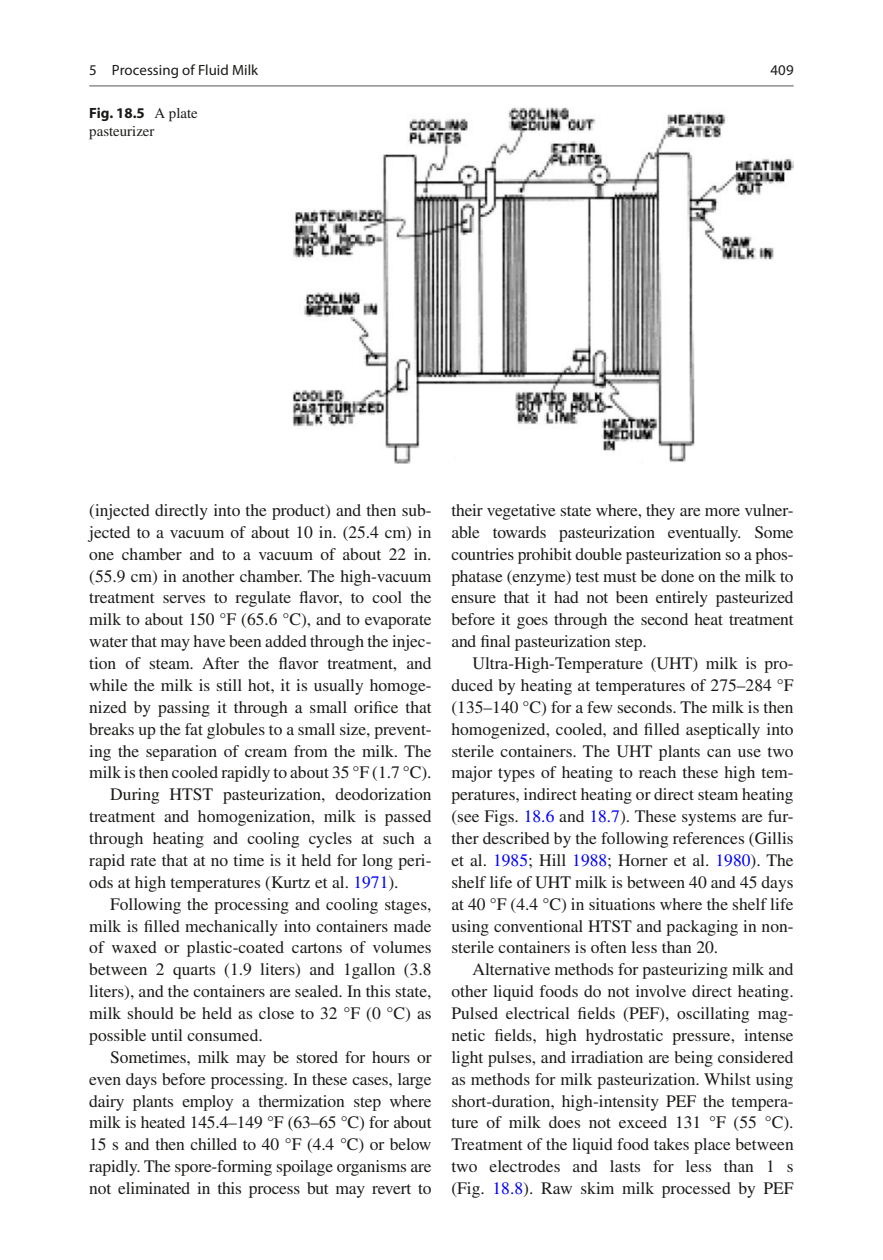
<style>
.page{position:relative;width:883px;height:1260px;background:#fff}
.page>*{position:absolute;margin:0;border:0;box-sizing:border-box;transform-origin:0 0}
.t1{font:17.5px/21.9px "Times LT Std";letter-spacing:-.005em;color:#1a1a18;text-align:justify}
.t2{font:14.88px "Myriad Pro";letter-spacing:.005em;color:#1a1a18}
.t3{font:700 14.88px "Myriad Pro";color:#1a1a18}
.t4{font:14.88px "Times LT Std";color:#1a1a18}
.s1{font-family:"Times LT Std";font-weight:400}
.s2{color:#0000fa}
</style>
<div class="page">
<img style="left:292px;top:107px;width:502px;height:356px">
<hr style="left:89px;top:85px;width:705px;height:2px;background:#9c9d9d">
<p class="t2" style="left:89px;top:61px;width:170px">5 Processing of Fluid Milk</p>
<p class="t3" style="left:89px;top:104px;width:110px">Fig. 18.5 <span class="s1">A plate</span></p>
<p class="t4" style="left:89px;top:122px;width:67px">pasteurizer</p>
<p class="t2" style="left:770px;top:61px;width:25px">409</p>
<p class="t1" style="left:89px;top:499px;width:344px">(injected directly into the product) and then sub-</p>
<p class="t1" style="left:89px;top:521px;width:344px">jected to a vacuum of about 10 in. (25.4 cm) in</p>
<p class="t1" style="left:89px;top:543px;width:344px">one chamber and to a vacuum of about 22 in.</p>
<p class="t1" style="left:89px;top:565px;width:344px">(55.9 cm) in another chamber. The high-vacuum</p>
<p class="t1" style="left:89px;top:587px;width:344px">treatment serves to regulate flavor, to cool the</p>
<p class="t1" style="left:89px;top:608px;width:344px">milk to about 150 °F (65.6 °C), and to evaporate</p>
<p class="t1" style="left:89px;top:630px;width:344px">water that may have been added through the injec-</p>
<p class="t1" style="left:89px;top:652px;width:344px">tion of steam. After the flavor treatment, and</p>
<p class="t1" style="left:89px;top:674px;width:344px">while the milk is still hot, it is usually homoge-</p>
<p class="t1" style="left:89px;top:696px;width:344px">nized by passing it through a small orifice that</p>
<p class="t1" style="left:89px;top:718px;width:344px">breaks up the fat globules to a small size, prevent-</p>
<p class="t1" style="left:89px;top:740px;width:344px">ing the separation of cream from the milk. The</p>
<p class="t1" style="left:89px;top:762px;width:344px">milk is then cooled rapidly to about 35 °F (1.7 °C).</p>
<p class="t1" style="left:110px;top:783px;width:323px">During HTST pasteurization, deodorization</p>
<p class="t1" style="left:89px;top:805px;width:344px">treatment and homogenization, milk is passed</p>
<p class="t1" style="left:89px;top:827px;width:344px">through heating and cooling cycles at such a</p>
<p class="t1" style="left:89px;top:849px;width:344px">rapid rate that at no time is it held for long peri-</p>
<p class="t1" style="left:89px;top:871px;width:311px">ods at high temperatures (Kurtz et al. <span class="s2">1971</span>).</p>
<p class="t1" style="left:110px;top:893px;width:323px">Following the processing and cooling stages,</p>
<p class="t1" style="left:89px;top:915px;width:344px">milk is filled mechanically into containers made</p>
<p class="t1" style="left:89px;top:937px;width:344px">of waxed or plastic-coated cartons of volumes</p>
<p class="t1" style="left:89px;top:958px;width:344px">between 2 quarts (1.9 liters) and 1gallon (3.8</p>
<p class="t1" style="left:89px;top:980px;width:344px">liters), and the containers are sealed. In this state,</p>
<p class="t1" style="left:89px;top:1002px;width:344px">milk should be held as close to 32 °F (0 °C) as</p>
<p class="t1" style="left:89px;top:1024px;width:175px">possible until consumed.</p>
<p class="t1" style="left:110px;top:1046px;width:323px">Sometimes, milk may be stored for hours or</p>
<p class="t1" style="left:89px;top:1068px;width:344px">even days before processing. In these cases, large</p>
<p class="t1" style="left:89px;top:1090px;width:344px">dairy plants employ a thermization step where</p>
<p class="t1" style="left:89px;top:1112px;width:344px">milk is heated 145.4–149 °F (63–65 °C) for about</p>
<p class="t1" style="left:89px;top:1133px;width:344px">15 s and then chilled to 40 °F (4.4 °C) or below</p>
<p class="t1" style="left:89px;top:1155px;width:344px">rapidly. The spore-forming spoilage organisms are</p>
<p class="t1" style="left:89px;top:1177px;width:344px">not eliminated in this process but may revert to</p>
<p class="t1" style="left:451px;top:499px;width:344px">their vegetative state where, they are more vulner&shy;able towards pasteurization eventually. Some countries prohibit double pasteurization so a phos&shy;phatase (enzyme) test must be done on the milk to ensure that it had not been entirely pasteurized before it goes through the second heat treatment and final pasteurization step.</p>
<p class="t1" style="left:451px;top:652px;width:344px;text-indent:21px">Ultra-High-Temperature (UHT) milk is pro&shy;duced by heating at temperatures of 275–284 °F (135–140 °C) for a few seconds. The milk is then homogenized, cooled, and filled aseptically into sterile containers. The UHT plants can use two major types of heating to reach these high tem&shy;peratures, indirect heating or direct steam heating (see Figs. <span class="s2">18.6</span> and <span class="s2">18.7</span>). These systems are fur&shy;ther described by the following references (Gillis et al. <span class="s2">1985</span>; Hill <span class="s2">1988</span>; Horner et al. <span class="s2">1980</span>). The shelf life of UHT milk is between 40 and 45 days at 40 °F (4.4 °C) in situations where the shelf life using conventional HTST and packaging in non&shy;sterile containers is often less than 20.</p>
<p class="t1" style="left:451px;top:958px;width:344px;text-indent:21px">Alternative methods for pasteurizing milk and other liquid foods do not involve direct heating.<br>Pulsed electrical fields (PEF), oscillating mag&shy;netic fields, high hydrostatic pressure, intense light pulses, and irradiation are being considered as methods for milk pasteurization. Whilst using short-duration, high-intensity PEF the tempera&shy;ture of milk does not exceed 131 °F (55 °C).<br>Treatment of the liquid food takes place between two electrodes and lasts for less than 1 s (Fig. <span class="s2">18.8</span>). Raw skim milk processed by PEF</p>
</div>
